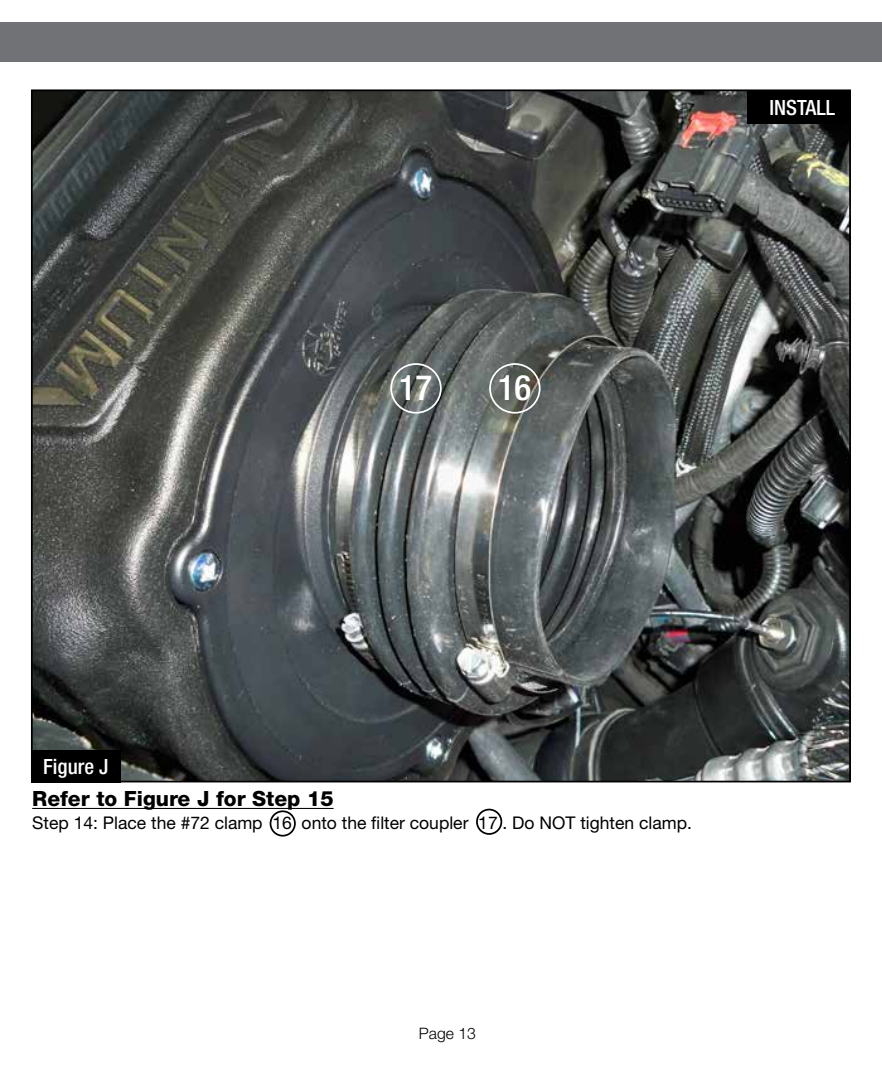
<style>
.page{position:relative;width:882px;height:1071px;background:#fff}
.page>*{position:absolute;margin:0;border:0;box-sizing:border-box;transform-origin:0 0}
.t1{font:500 condensed 35px "Helvetica Neue";color:#fff}
.t2{font:800 21px "Helvetica Neue";color:#000}
.t3{font:500 condensed 21px "Helvetica Neue";color:#fff}
.t4{font:17.5px "Helvetica Neue";color:#000}
.t5{font:300 15.75px "Helvetica Neue";color:#000}
</style>
<div class="page">
<img style="left:34px;top:92px;width:814px;height:687px">
<div style="left:0;top:23px;width:882px;height:39px;background:#717275"></div>
<hr style="left:32px;top:808px;width:302px;height:1px;background:#000">
<div style="left:31px;top:750px;width:90px;height:33px;background:#000"></div>
<div style="left:747px;top:91px;width:103px;height:33px;background:#000"></div>
<div style="left:270px;top:810px;width:26px;height:27px;border:2px solid #000;border-radius:50%"></div>
<div style="left:476px;top:809px;width:26px;height:26px;border:2px solid #000;border-radius:50%"></div>
<div style="left:390px;top:363px;width:52px;height:51px;border:2px solid #fff;border-radius:50%"></div>
<div style="left:489px;top:363px;width:52px;height:51px;border:2px solid #fff;border-radius:50%"></div>
<h1 class="t1" style="left:399px;top:367px;width:35px">17</h1>
<h1 class="t1" style="left:498px;top:367px;width:35px">16</h1>
<p class="t3" style="left:769px;top:95px;width:67px">INSTALL</p>
<p class="t3" style="left:43px;top:754px;width:67px">Figure J</p>
<p class="t2" style="left:32px;top:786px;width:303px">Refer to Figure J for Step 15</p>
<p class="t4" style="left:32px;top:812px;width:661px">Step 14: Place the #72 clamp 16 onto the filter coupler 17 . Do NOT tighten clamp.</p>
<p class="t5" style="left:419px;top:1024px;width:58px">Page 13</p>
</div>
